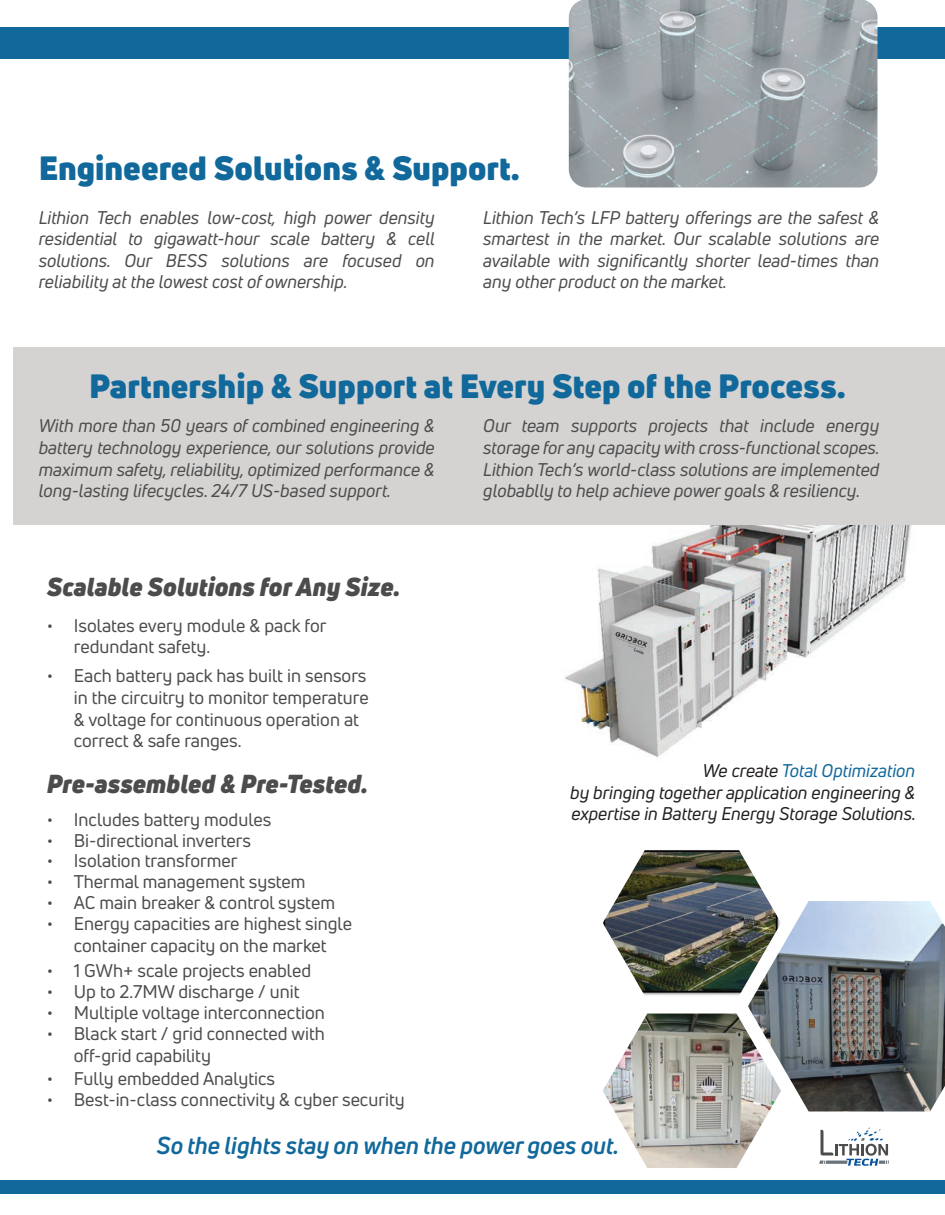
<style>
.page{position:relative;width:945px;height:1215px;background:#fff}
.page>*{position:absolute;margin:0;border:0;box-sizing:border-box;transform-origin:0 0}
.t1{font:900 33px "Uni Neue";color:#11689b}
.t2{font:italic 900 25.5px "Uni Neue";color:#4d4c4c}
.t3{font:italic 700 24px "Uni Neue";color:#11689b}
.t4{font:italic 18px/21.6px "Uni Neue";color:#4d4c4c;text-align:justify}
.t5{font:18px/21.6px "Uni Neue";color:#4d4c4c}
.t6{font:italic 18px/21.6px "Uni Neue";color:#231f20;text-align:justify}
.s1{color:#11689b}
</style>
<div class="page">
<img style="left:565px;top:525px;width:347px;height:233px">
<div style="left:0;top:27px;width:945px;height:31px;background:#11689b"></div>
<div style="left:0;top:1180px;width:945px;height:14px;background:#11689b"></div>
<img style="left:748px;top:901px;width:197px;height:211px">
<img style="left:603px;top:1014px;width:178px;height:154px">
<img style="left:603px;top:850px;width:178px;height:147px">
<svg style="left:819px;top:1128px;width:70px;height:38px"></svg>
<img style="left:569px;top:0;width:309px;height:188px">
<div style="left:14px;top:347px;width:931px;height:178px;background:#d4d3d2"></div>
<h1 class="t1" style="left:39px;top:145px;width:483px">Engineered Solutions &amp; Support.</h1>
<p class="t4" style="left:39px;top:206px;width:398px">Lithion Tech enables low-cost, high power density residential to gigawatt-hour scale battery &amp; cell solutions. Our BESS solutions are focused on reliability at the lowest cost of ownership.</p>
<p class="t4" style="left:483px;top:206px;width:398px">Lithion Tech’s LFP battery offerings are the safest &amp; smartest in the market. Our scalable solutions are available with significantly shorter lead-times than any other product on the market.</p>
<h1 class="t1" style="left:89px;top:363px;width:758px">Partnership &amp; Support at Every Step of the Process.</h1>
<p class="t4" style="left:39px;top:415px;width:398px">With more than 50 years of combined engineering &amp; battery technology experience, our solutions provide maximum safety, reliability, optimized performance &amp; long-lasting lifecycles. 24/7 US-based support.</p>
<p class="t4" style="left:483px;top:415px;width:398px">Our team supports projects that include energy storage for any capacity with cross-functional scopes.<br>Lithion Tech’s world-class solutions are implemented globablly to help achieve power goals &amp; resiliency.</p>
<h2 class="t2" style="left:47px;top:569px;width:355px">Scalable Solutions for Any Size.</h2>
<p class="t5" style="left:74px;top:614px;width:254px;text-indent:-27px">• Isolates every module &amp; pack for redundant safety.</p>
<p class="t5" style="left:74px;top:665px;width:296px;text-indent:-27px">• Each battery pack has built in sensors in the circuitry to monitor temperature &amp; voltage for continuous operation at correct &amp; safe ranges.</p>
<h2 class="t2" style="left:47px;top:765px;width:323px">Pre-assembled &amp; Pre-Tested.</h2>
<p class="t5" style="left:47px;top:808px;width:226px">• Includes battery modules</p>
<p class="t5" style="left:47px;top:829px;width:206px">• Bi-directional inverters</p>
<p class="t5" style="left:47px;top:871px;width:260px">• Thermal management system</p>
<p class="t5" style="left:47px;top:892px;width:290px">• AC main breaker &amp; control system</p>
<p class="t5" style="left:47px;top:913px;width:307px;text-align:center">• Energy capacities are highest single container capacity on the market</p>
<p class="t5" style="left:47px;top:960px;width:266px">• 1 GWh+ scale projects enabled</p>
<p class="t5" style="left:47px;top:981px;width:254px">• Up to 2.7MW discharge / unit</p>
<p class="t5" style="left:47px;top:1002px;width:280px">• Multiple voltage interconnection</p>
<p class="t5" style="left:74px;top:1023px;width:253px;text-indent:-27px">• Black start / grid connected with off-grid capability</p>
<p class="t5" style="left:47px;top:1068px;width:230px">• Fully embedded Analytics</p>
<p class="t5" style="left:47px;top:850px;width:192px">• Isolation transformer</p>
<p class="t5" style="left:47px;top:1089px;width:360px">• Best-in-class connectivity &amp; cyber security</p>
<p class="t6" style="left:570px;top:760px;width:347px;text-indent:133px">We create <span class="s1">Total Optimization </span>by bringing together application engineering &amp; expertise in Battery Energy Storage Solutions.</p>
<h3 class="t3" style="left:157px;top:1131px;width:464px">So the lights stay on when the power goes out.</h3>
</div>
